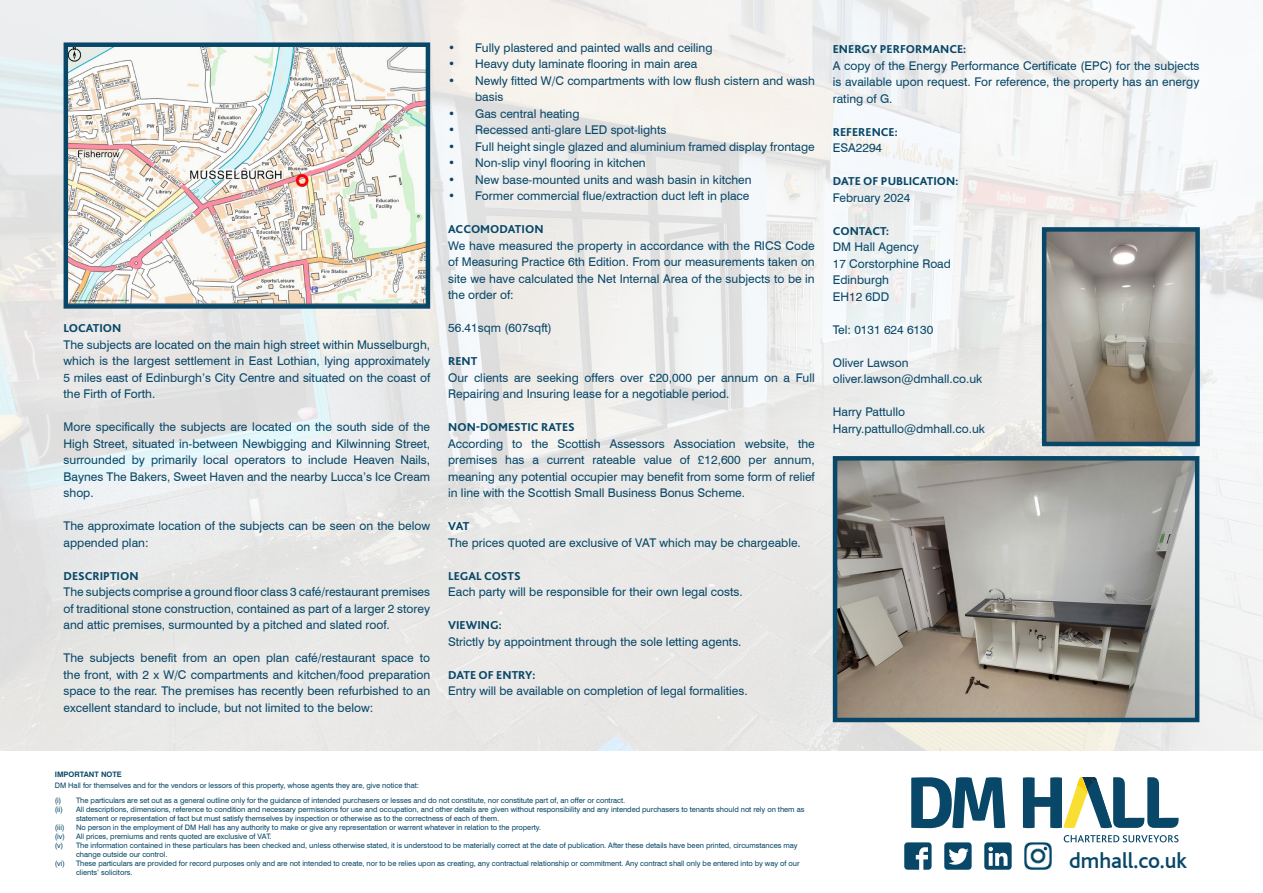
<style>
.page{position:relative;width:1263px;height:893px;background:#fff}
.page>*{position:absolute;margin:0;border:0;box-sizing:border-box;transform-origin:0 0}
.t1{font:500 22.5px "Bliss";color:#084767}
._5_body_text{font:12px/16.5px "Swiss 721 BT";color:#084767;text-align:justify}
._6_heads{font:800 12px "Bliss 2";color:#084767}
.t2{font:7.5px/9px "Swiss 721 BT";letter-spacing:-.005em;color:#084767}
.t3{font:700 7.5px "Swiss 721 BT";letter-spacing:-.005em;color:#084767}
</style>
<div class="page">
<img style="left:1px;top:0;width:1262px;height:750px">
<svg style="left:904px;top:842px;width:27px;height:28px"></svg>
<div style="left:944px;top:842px;width:28px;height:28px;background:#084767;border-radius:3px"></div>
<svg style="left:948px;top:848px;width:20px;height:17px"></svg>
<div style="left:984px;top:842px;width:28px;height:28px;background:#084767;border-radius:3px"></div>
<svg style="left:988px;top:847px;width:19px;height:19px"></svg>
<img style="left:1024px;top:842px;width:28px;height:28px">
<svg style="left:911px;top:777px;width:94px;height:51px"></svg>
<svg style="left:1064px;top:835px;width:114px;height:7px"></svg>
<svg style="left:1023px;top:777px;width:155px;height:51px"></svg>
<img style="left:69px;top:47px;width:356px;height:257px">
<div style="left:64px;top:42px;width:366px;height:267px;border:4px solid #084767"></div>
<img style="left:838px;top:461px;width:356px;height:256px">
<div style="left:833px;top:456px;width:366px;height:266px;border:4px solid #084767"></div>
<img style="left:1047px;top:232px;width:148px;height:209px">
<div style="left:1042px;top:227px;width:158px;height:219px;border:4px solid #084767"></div>
<img style="left:0;top:0;width:1px;height:751px">
<p class="_6_heads" style="left:64px;top:321px;width:59px">LOCATION</p>
<p class="_5_body_text" style="left:64px;top:336px;width:368px">The subjects are located on the main high street within Musselburgh, which is the largest settlement in East Lothian, lying approximately 5 miles east of Edinburgh’s City Centre and situated on the coast of the Firth of Forth.</p>
<p class="_5_body_text" style="left:64px;top:419px;width:368px">More specifically the subjects are located on the south side of the High Street, situated in-between Newbigging and Kilwinning Street, surrounded by primarily local operators to include Heaven Nails, Baynes The Bakers, Sweet Haven and the nearby Lucca’s Ice Cream shop.</p>
<p class="_5_body_text" style="left:64px;top:518px;width:368px">The approximate location of the subjects can be seen on the below appended plan:</p>
<p class="_6_heads" style="left:64px;top:568px;width:77px">DESCRIPTION</p>
<p class="_5_body_text" style="left:64px;top:584px;width:368px">The subjects comprise a ground floor class 3 café/restaurant premises of traditional stone construction, contained as part of a larger 2 storey and attic premises, surmounted by a pitched and slated roof.</p>
<p class="_5_body_text" style="left:64px;top:650px;width:368px">The subjects benefit from an open plan café/restaurant space to the front, with 2 x W/C compartments and kitchen/food preparation space to the rear. The premises has recently been refurbished to an excellent standard to include, but not limited to the below:</p>
<p class="_5_body_text" style="left:448px;top:39px;width:266px">• Fully plastered and painted walls and ceiling</p>
<p class="_5_body_text" style="left:448px;top:55px;width:251px">• Heavy duty laminate flooring in main area</p>
<p class="_5_body_text" style="left:475px;top:72px;width:341px;text-indent:-27px">• Newly fitted W/C compartments with low flush cistern and wash basis</p>
<p class="_5_body_text" style="left:448px;top:105px;width:133px">• Gas central heating</p>
<p class="_5_body_text" style="left:448px;top:121px;width:220px">• Recessed anti-glare LED spot-lights</p>
<p class="_5_body_text" style="left:448px;top:138px;width:368px">• Full height single glazed and aluminium framed display frontage</p>
<p class="_5_body_text" style="left:448px;top:154px;width:199px">• Non-slip vinyl flooring in kitchen</p>
<p class="_5_body_text" style="left:448px;top:171px;width:305px">• New base-mounted units and wash basin in kitchen</p>
<p class="_5_body_text" style="left:448px;top:187px;width:303px">• Former commercial flue/extraction duct left in place</p>
<p class="_6_heads" style="left:448px;top:222px;width:97px">ACCOMODATION</p>
<p class="_5_body_text" style="left:448px;top:237px;width:368px">We have measured the property in accordance with the RICS Code of Measuring Practice 6th Edition. From our measurements taken on site we have calculated the Net Internal Area of the subjects to be in the order of:</p>
<p class="_5_body_text" style="left:448px;top:319px;width:105px">56.41sqm (607sqft)</p>
<p class="_6_heads" style="left:448px;top:354px;width:31px">RENT</p>
<p class="_5_body_text" style="left:448px;top:369px;width:368px">Our clients are seeking offers over £20,000 per annum on a Full<br>Repairing and Insuring lease for a negotiable period.</p>
<p class="_6_heads" style="left:448px;top:420px;width:128px">NON-DOMESTIC RATES</p>
<p class="_5_body_text" style="left:448px;top:435px;width:368px">According to the Scottish Assessors Association website, the premises has a current rateable value of £12,600 per annum, meaning any potential occupier may benefit from some form of relief in line with the Scottish Small Business Bonus Scheme.</p>
<p class="_6_heads" style="left:448px;top:519px;width:23px">VAT</p>
<p class="_5_body_text" style="left:448px;top:534px;width:354px">The prices quoted are exclusive of VAT which may be chargeable.</p>
<p class="_6_heads" style="left:448px;top:568px;width:74px">LEGAL COSTS</p>
<p class="_5_body_text" style="left:448px;top:583px;width:296px">Each party will be responsible for their own legal costs.</p>
<p class="_6_heads" style="left:448px;top:618px;width:55px">VIEWING:</p>
<p class="_5_body_text" style="left:448px;top:633px;width:295px">Strictly by appointment through the sole letting agents.</p>
<p class="_6_heads" style="left:448px;top:667px;width:89px">DATE OF ENTRY:</p>
<p class="_5_body_text" style="left:448px;top:682px;width:301px">Entry will be available on completion of legal formalities.</p>
<p class="_6_heads" style="left:833px;top:42px;width:135px">ENERGY PERFORMANCE:</p>
<p class="_5_body_text" style="left:833px;top:57px;width:368px">A copy of the Energy Performance Certificate (EPC) for the subjects is available upon request. For reference, the property has an energy rating of G.</p>
<p class="_6_heads" style="left:833px;top:124px;width:66px">REFERENCE:</p>
<p class="_5_body_text" style="left:833px;top:140px;width:51px">ESA2294</p>
<p class="_6_heads" style="left:833px;top:174px;width:127px">DATE OF PUBLICATION:</p>
<p class="_5_body_text" style="left:833px;top:189px;width:79px">February 2024</p>
<p class="_6_heads" style="left:833px;top:223px;width:58px">CONTACT:</p>
<p class="_5_body_text" style="left:833px;top:239px;width:88px">DM Hall Agency</p>
<p class="_5_body_text" style="left:833px;top:255px;width:120px">17 Corstorphine Road</p>
<p class="_5_body_text" style="left:833px;top:272px;width:58px">Edinburgh</p>
<p class="_5_body_text" style="left:833px;top:288px;width:58px">EH12 6DD</p>
<p class="_5_body_text" style="left:833px;top:321px;width:102px">Tel: 0131 624 6130</p>
<p class="_5_body_text" style="left:833px;top:354px;width:77px">Oliver Lawson</p>
<p class="_5_body_text" style="left:833px;top:371px;width:151px">oliver.lawson@dmhall.co.uk</p>
<p class="_5_body_text" style="left:833px;top:404px;width:74px">Harry Pattullo</p>
<p class="_5_body_text" style="left:833px;top:420px;width:154px">Harry.pattullo@dmhall.co.uk</p>
<p class="t3" style="left:55px;top:770px;width:68px">IMPORTANT NOTE</p>
<p class="t2" style="left:55px;top:781px;width:366px">DM Hall for themselves and for the vendors or lessors of this property, whose agents they are, give notice that:</p>
<p class="t2" style="left:55px;top:796px;width:572px">(i) The particulars are set out as a general outline only for the guidance of intended purchasers or lesses and do not constitute, nor constitute part of, an offer or contract.</p>
<p class="t2" style="left:55px;top:805px;width:10px">(ii)</p>
<p class="t2" style="left:76px;top:805px;width:730px">All descriptions, dimensions, reference to condition and necessary permissions for use and occupation, and other details are given without responsibility and any intended purchasers to tenants should not rely on them as statement or representation of fact but must satisfy themselves by inspection or otherwise as to the correctness of each of them.</p>
<p class="t2" style="left:55px;top:823px;width:11px">(iii)</p>
<p class="t2" style="left:76px;top:823px;width:467px">No person in the employment of DM Hall has any authority to make or give any representation or warrent whatever in relation to the property.</p>
<p class="t2" style="left:55px;top:832px;width:218px">(iv) All prices, premiums and rents quoted are exclusive of VAT.</p>
<p class="t2" style="left:76px;top:841px;width:723px;text-indent:-21px">(v) The information contained in these particulars has been checked and, unless otherwise stated, it is understood to be materially correct at the date of publication. After these details have been printed, circumstances may change outside our control.</p>
<p class="t2" style="left:55px;top:859px;width:12px">(vi)</p>
<p class="t2" style="left:76px;top:859px;width:725px">These particulars are provided for record purposes only and are not intended to create, nor to be relies upon as creating, any contractual relationship or commitment. Any contract shall only be entered into by way of our clients’ solicitors.</p>
<p class="t1" style="left:1069px;top:849px;width:119px">dmhall.co.uk</p>
</div>
